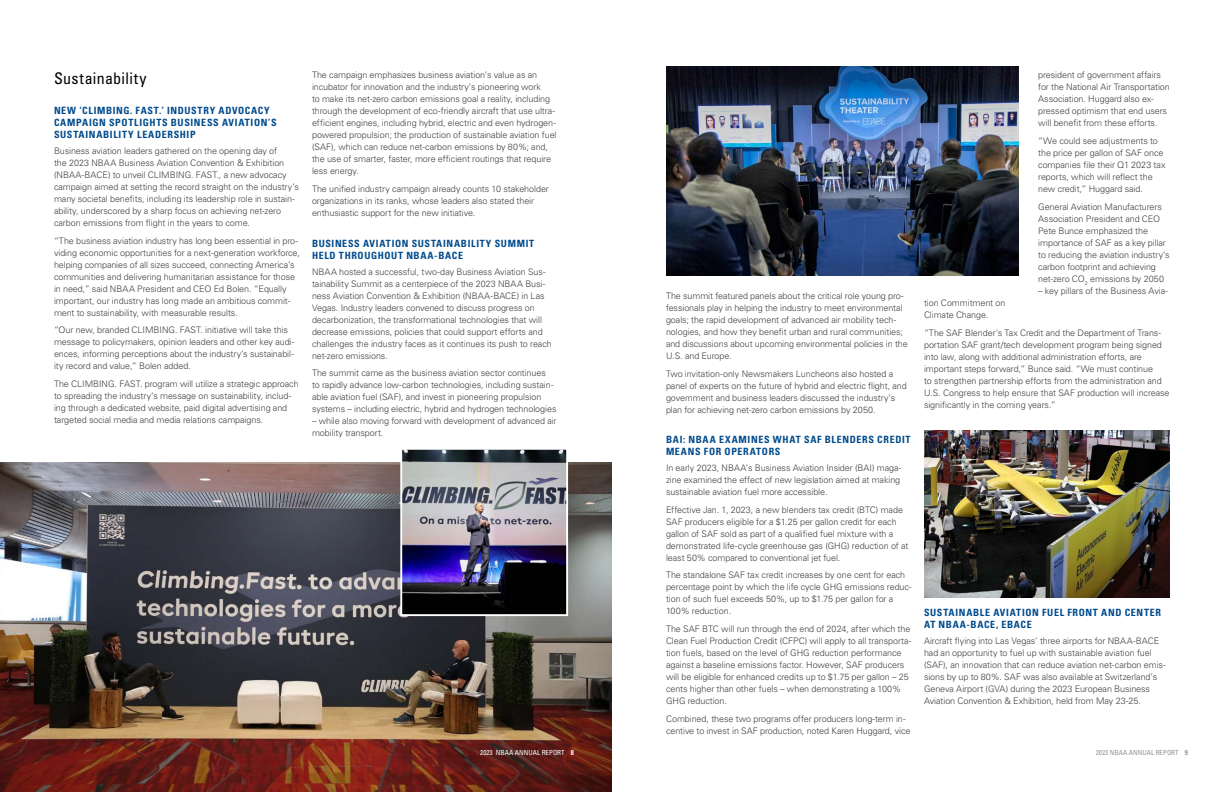
<style>
.page{position:relative;width:1224px;height:792px;background:#fff}
.page>*{position:absolute;margin:0;border:0;box-sizing:border-box;transform-origin:0 0}
.t1{font:condensed 16px "Univers LT Std";letter-spacing:.025em;color:#000}
.t2{font:700 condensed 10px/12px "Univers LT Std";letter-spacing:.065em;color:#004b8d}
.t3{font:300 9px/12px "Univers LT Std";letter-spacing:-.01em;color:#414042}
.t4{font:condensed 7px "Univers LT Std";color:#939598}
.t5{font:condensed 7px "Univers LT Std";color:#fff}
.s1{font-weight:700}
</style>
<div class="page">
<img style="left:0;top:462px;width:612px;height:330px">
<img style="left:403px;top:451px;width:162px;height:162px">
<div style="left:400px;top:448px;width:168px;height:168px;border:2px solid #fff"></div>
<img style="left:666px;top:66px;width:352px;height:209px">
<img style="left:924px;top:431px;width:246px;height:166px">
<h1 class="t1" style="left:54px;top:68px;width:94px">Sustainability</h1>
<p class="t2" style="left:54px;top:105px;width:224px">NEW ‘CLIMBING. FAST.’ INDUSTRY ADVOCACY<br>CAMPAIGN SPOTLIGHTS BUSINESS AVIATION’S<br>SUSTAINABILITY LEADERSHIP</p>
<p class="t3" style="left:54px;top:145px;width:246px">Business aviation leaders gathered on the opening day of<br>the 2023 NBAA Business Aviation Convention &amp; Exhibition (NBAA-BACE) to unveil CLIMBING. FAST., a new advocacy campaign aimed at setting the record straight on the industry’s many societal benefits, including its leadership role in sustain&shy;ability, underscored by a sharp focus on achieving net-zero carbon emissions from flight in the years to come.</p>
<p class="t3" style="left:54px;top:234px;width:247px">“The business aviation industry has long been essential in pro&shy;viding economic opportunities for a next-generation workforce, helping companies of all sizes succeed, connecting America’s communities and delivering humanitarian assistance for those in need,” said NBAA President and CEO Ed Bolen. “Equally important, our industry has long made an ambitious commit&shy;ment to sustainability, with measurable results.</p>
<p class="t3" style="left:54px;top:324px;width:242px">“Our new, branded CLIMBING. FAST. initiative will take this message to policymakers, opinion leaders and other key audi&shy;ences, informing perceptions about the industry’s sustainabil&shy;ity record and value,” Bolen added.</p>
<p class="t3" style="left:54px;top:378px;width:246px">The CLIMBING. FAST. program will utilize a strategic approach to spreading the industry’s message on sustainability, includ&shy;ing through a dedicated website, paid digital advertising and targeted social media and media relations campaigns.</p>
<p class="t3" style="left:312px;top:69px;width:246px">The campaign emphasizes business aviation’s value as an incubator for innovation and the industry’s pioneering work<br>to make its net-zero carbon emissions goal a reality, including through the development of eco-friendly aircraft that use ultra&shy;efficient engines, including hybrid, electric and even hydrogen&shy;powered propulsion; the production of sustainable aviation fuel (SAF), which can reduce net-carbon emissions by 80%; and, the use of smarter, faster, more efficient routings that require less energy.</p>
<p class="t3" style="left:312px;top:183px;width:238px">The unified industry campaign already counts 10 stakeholder organizations in its ranks, whose leaders also stated their enthusiastic support for the new initiative.</p>
<p class="t2" style="left:312px;top:237px;width:224px">BUSINESS AVIATION SUSTAINABILITY SUMMIT<br>HELD THROUGHOUT NBAA-BACE</p>
<p class="t3" style="left:312px;top:265px;width:241px">NBAA hosted a successful, two-day Business Aviation Sus&shy;tainability Summit as a centerpiece of the 2023 NBAA Busi&shy;ness Aviation Convention &amp; Exhibition (NBAA-BACE) in Las Vegas. Industry leaders convened to discuss progress on decarbonization, the transformational technologies that will decrease emissions, policies that could support efforts and challenges the industry faces as it continues its push to reach net-zero emissions.</p>
<p class="t3" style="left:312px;top:367px;width:246px">The summit came as the business aviation sector continues<br>to rapidly advance low-carbon technologies, including sustain&shy;able aviation fuel (SAF), and invest in pioneering propulsion systems – including electric, hybrid and hydrogen technologies</p>
<p class="t3" style="left:312px;top:415px;width:246px">– while also moving forward with development of advanced air mobility transport.</p>
<p class="t5" style="left:480px;top:749px;width:95px">2023 NBAA ANNUAL REPORT <span class="s1">8</span></p>
<p class="t3" style="left:666px;top:290px;width:243px">The summit featured panels about the critical role young pro&shy;fessionals play in helping the industry to meet environmental goals; the rapid development of advanced air mobility tech&shy;nologies, and how they benefit urban and rural communities; and discussions about upcoming environmental policies in the U.S. and Europe.</p>
<p class="t3" style="left:666px;top:367px;width:242px">Two invitation-only Newsmakers Luncheons also hosted a panel of experts on the future of hybrid and electric flight, and government and business leaders discussed the industry’s plan for achieving net-zero carbon emissions by 2050.</p>
<p class="t2" style="left:666px;top:434px;width:246px">BAI: NBAA EXAMINES WHAT SAF BLENDERS CREDIT<br>MEANS FOR OPERATORS</p>
<p class="t3" style="left:666px;top:462px;width:237px">In early 2023, NBAA’s Business Aviation Insider (BAI) maga&shy;zine examined the effect of new legislation aimed at making sustainable aviation fuel more accessible.</p>
<p class="t3" style="left:666px;top:503px;width:244px">Effective Jan. 1, 2023, a new blenders tax credit (BTC) made SAF producers eligible for a $1.25 per gallon credit for each gallon of SAF sold as part of a qualified fuel mixture with a demonstrated life-cycle greenhouse gas (GHG) reduction of at least 50% compared to conventional jet fuel.</p>
<p class="t3" style="left:666px;top:569px;width:247px">The standalone SAF tax credit increases by one cent for each percentage point by which the life cycle GHG emissions reduc&shy;tion of such fuel exceeds 50%, up to $1.75 per gallon for a 100% reduction.</p>
<p class="t3" style="left:666px;top:623px;width:247px">The SAF BTC will run through the end of 2024, after which the Clean Fuel Production Credit (CFPC) will apply to all transporta&shy;tion fuels, based on the level of GHG reduction performance against a baseline emissions factor. However, SAF producers will be eligible for enhanced credits up to $1.75 per gallon – 25 cents higher than other fuels – when demonstrating a 100% GHG reduction.</p>
<p class="t3" style="left:666px;top:713px;width:246px">Combined, these two programs offer producers long-term in&shy;centive to invest in SAF production, noted Karen Huggard, vice</p>
<p class="t3" style="left:1038px;top:69px;width:133px">president of government affairs for the National Air Transportation Association. Huggard also ex&shy;pressed optimism that end users will benefit from these efforts.</p>
<p class="t3" style="left:1038px;top:135px;width:129px">“We could see adjustments to the price per gallon of SAF once companies file their Q1 2023 tax reports, which will reflect the new credit,” Huggard said.</p>
<p class="t3" style="left:1038px;top:201px;width:133px">General Aviation Manufacturers<br>Association President and CEO<br>Pete Bunce emphasized the importance of SAF as a key pillar to reducing the aviation industry’s carbon footprint and achieving net-zero CO<sub>2</sub> emissions by 2050</p>
<p class="t3" style="left:1038px;top:285px;width:131px">– key pillars of the Business Avia-</p>
<p class="t3" style="left:924px;top:297px;width:83px">tion Commitment on<br>Climate Change.</p>
<p class="t3" style="left:924px;top:327px;width:247px">“The SAF Blender’s Tax Credit and the Department of Trans&shy;portation SAF grant/tech development program being signed into law, along with additional administration efforts, are important steps forward,” Bunce said. “We must continue<br>to strengthen partnership efforts from the administration and U.S. Congress to help ensure that SAF production will increase significantly in the coming years.”</p>
<p class="t2" style="left:924px;top:607px;width:239px">SUSTAINABLE AVIATION FUEL FRONT AND CENTER<br>AT NBAA-BACE, EBACE</p>
<p class="t3" style="left:924px;top:635px;width:243px">Aircraft flying into Las Vegas’ three airports for NBAA-BACE had an opportunity to fuel up with sustainable aviation fuel (SAF), an innovation that can reduce aviation net-carbon emis&shy;sions by up to 80%. SAF was also available at Switzerland’s Geneva Airport (GVA) during the 2023 European Business Aviation Convention &amp; Exhibition, held from May 23-25.</p>
<p class="t4" style="left:1096px;top:749px;width:94px">2023 NBAA ANNUAL REPORT <span class="s1">9</span></p>
</div>
